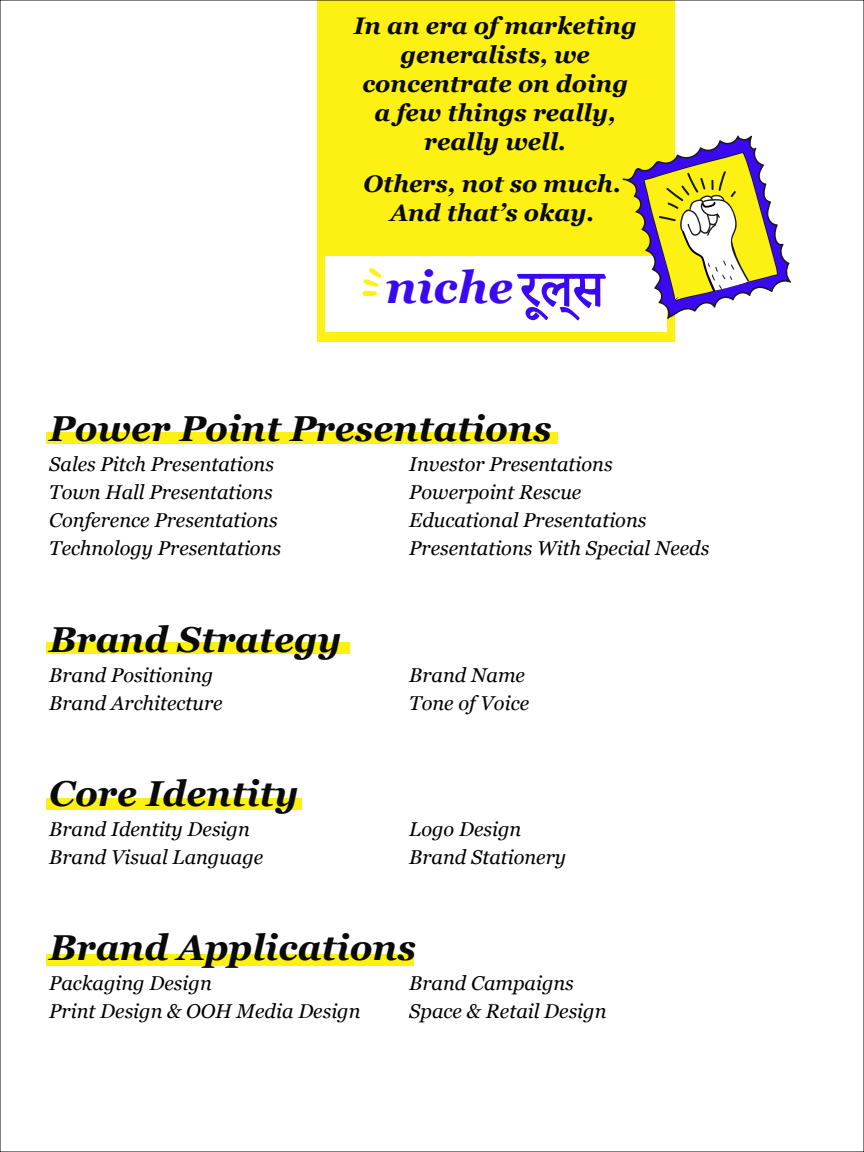
<style>
.page{position:relative;width:864px;height:1152px;background:#fff}
.page>*{position:absolute;margin:0;border:0;box-sizing:border-box;transform-origin:0 0}
.t1{font:italic 700 45px "Georgia";color:#3a08f2}
.t2{font:italic 700 36px "Georgia";color:#0a0a0a}
.t3{font:italic 700 24px/28.8px "Georgia";color:#0a0a0a;text-align:center}
.t4{font:italic 20px "Georgia";color:#000}
.s1{font-family:"Adobe Devanagari";font-weight:400;font-style:normal;font-size:62.2px}
</style>
<div class="page">
<div style="left:46px;top:432px;width:512px;height:12px;background:#fcf113"></div>
<div style="left:46px;top:642px;width:304px;height:12px;background:#fcf113"></div>
<div style="left:46px;top:798px;width:256px;height:12px;background:#fcf113"></div>
<div style="left:46px;top:954px;width:368px;height:12px;background:#fcf113"></div>
<div style="left:317px;top:0;width:358px;height:342px;background:#fcf113"></div>
<div style="left:325px;top:256px;width:342px;height:76px;background:#fff"></div>
<svg style="left:517px;top:273px;width:89px;height:48px"></svg>
<svg style="left:622px;top:135px;width:169px;height:184px"></svg>
<svg style="left:362px;top:268px;width:19px;height:29px"></svg>
<p class="t3" style="left:354px;top:12px;width:284px">In an era of marketing generalists, we concentrate on doing a few things really, really well.</p>
<p class="t3" style="left:363px;top:169px;width:259px">Others, not so much.<br>And that’s okay.</p>
<h1 class="t1" style="left:386px;top:258px;width:222px">niche<span class="s1">रूल्स</span></h1>
<h2 class="t2" style="left:49px;top:405px;width:504px">Power Point Presentations</h2>
<p class="t4" style="left:49px;top:452px;width:226px">Sales Pitch Presentations</p>
<p class="t4" style="left:409px;top:452px;width:205px">Investor Presentations</p>
<p class="t4" style="left:49px;top:480px;width:225px">Town Hall Presentations</p>
<p class="t4" style="left:409px;top:480px;width:173px">Powerpoint Rescue</p>
<p class="t4" style="left:49px;top:508px;width:230px">Conference Presentations</p>
<p class="t4" style="left:409px;top:508px;width:239px">Educational Presentations</p>
<p class="t4" style="left:49px;top:536px;width:233px">Technology Presentations</p>
<p class="t4" style="left:409px;top:536px;width:302px">Presentations With Special Needs</p>
<h2 class="t2" style="left:49px;top:616px;width:294px">Brand Strategy</h2>
<p class="t4" style="left:49px;top:662px;width:166px">Brand Positioning</p>
<p class="t4" style="left:409px;top:662px;width:117px">Brand Name</p>
<p class="t4" style="left:49px;top:690px;width:175px">Brand Architecture</p>
<p class="t4" style="left:409px;top:690px;width:121px">Tone of Voice</p>
<h2 class="t2" style="left:49px;top:770px;width:251px">Core Identity</h2>
<p class="t4" style="left:49px;top:816px;width:202px">Brand Identity Design</p>
<p class="t4" style="left:409px;top:816px;width:114px">Logo Design</p>
<p class="t4" style="left:49px;top:844px;width:215px">Brand Visual Language</p>
<p class="t4" style="left:409px;top:844px;width:158px">Brand Stationery</p>
<h2 class="t2" style="left:49px;top:925px;width:368px">Brand Applications</h2>
<p class="t4" style="left:49px;top:971px;width:164px">Packaging Design</p>
<p class="t4" style="left:409px;top:971px;width:166px">Brand Campaigns</p>
<p class="t4" style="left:49px;top:999px;width:313px">Print Design &amp; OOH Media Design</p>
<p class="t4" style="left:409px;top:999px;width:199px">Space &amp; Retail Design</p>
</div>
